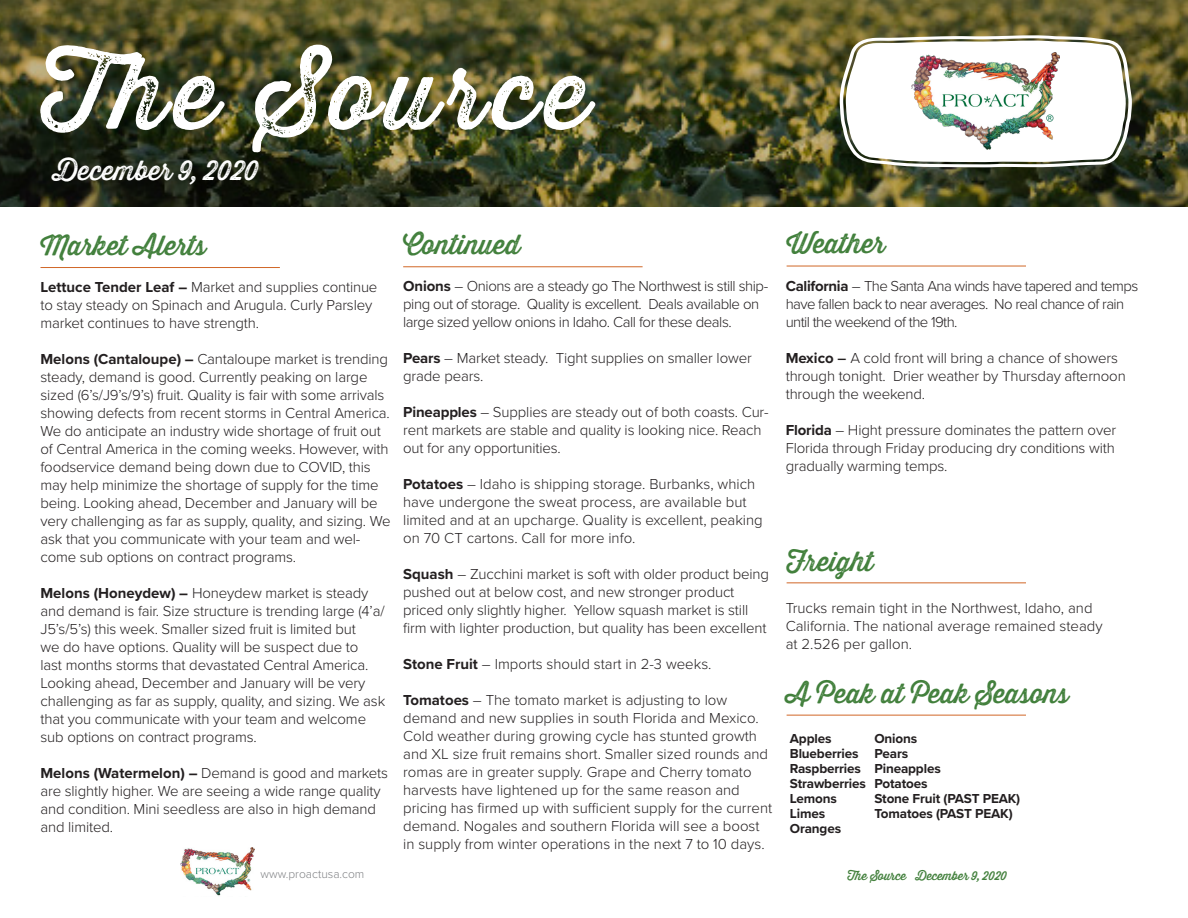
<style>
.page{position:relative;width:1188px;height:918px;background:#fff}
.page>*{position:absolute;margin:0;border:0;box-sizing:border-box;transform-origin:0 0}
.t1{font:99px "Thirsty Rough Reg Two";letter-spacing:.07em;color:#fff}
.t2{font:27px "Thirsty Rough Reg One";color:#42803c}
.t3{font:27px "Thirsty Rough Reg Two";color:#fff}
.t4{font:300 15px/18px "Proxima Nova";letter-spacing:-.01em;color:#231f20}
.t5{font:300 15px/18px "Proxima Nova";letter-spacing:-.03em;color:#231f20}
.t6{font:300 15px/18px "Proxima Nova";letter-spacing:-.04em;color:#231f20}
.t7{font:700 13.5px "Proxima Nova";letter-spacing:-.01em;color:#231f20}
.t8{font:12px "Thirsty Rough Reg One";color:#42803c}
.t9{font:300 12px "Proxima Nova";color:#808285}
.s1{font-weight:700}
.s2{font-weight:600}
</style>
<div class="page">
<img style="left:0;top:0;width:1188px;height:207px">
<svg style="left:840px;top:35px;width:292px;height:132px"></svg>
<img style="left:181px;top:847px;width:73px;height:49px">
<hr style="left:40px;top:267px;width:240px;height:1px;background:#d16727">
<img style="left:912px;top:52px;width:148px;height:99px">
<hr style="left:787px;top:582px;width:239px;height:1px;background:#d16727">
<hr style="left:787px;top:266px;width:239px;height:1px;background:#d16727">
<hr style="left:403px;top:266px;width:240px;height:1px;background:#d16727">
<hr style="left:787px;top:715px;width:239px;height:1px;background:#d16727">
<h1 class="t1" style="left:40px;top:20px;width:550px">The Source</h1>
<h2 class="t3" style="left:53px;top:151px;width:208px">December 9, 2020</h2>
<h2 class="t2" style="left:40px;top:226px;width:167px">Market Alerts</h2>
<p class="t4" style="left:40px;top:277px;width:338px"><span class="s1">Lettuce Tender Leaf –</span> Market and supplies continue to stay steady on Spinach and Arugula. Curly Parsley market continues to have strength.</p>
<p class="t4" style="left:40px;top:349px;width:352px"><span class="s1">Melons (Cantaloupe) –</span> Cantaloupe market is trending steady, demand is good. Currently peaking on large sized (6’s/J9’s/9’s) fruit. Quality is fair with some arrivals showing defects from recent storms in Central America.<br>We do anticipate an industry wide shortage of fruit out of Central America in the coming weeks. However, with foodservice demand being down due to COVID, this may help minimize the shortage of supply for the time being. Looking ahead, December and January will be very challenging as far as supply, quality, and sizing. We ask that you communicate with your team and wel&shy;come sub options on contract programs.</p>
<p class="t4" style="left:40px;top:583px;width:346px"><span class="s1">Melons (Honeydew) –</span> Honeydew market is steady and demand is fair. Size structure is trending large (4’a/ J5’s/5’s) this week. Smaller sized fruit is limited but<br>we do have options. Quality will be suspect due to<br>last months storms that devastated Central America.<br>Looking ahead, December and January will be very challenging as far as supply, quality, and sizing. We ask that you communicate with your team and welcome sub options on contract programs.</p>
<p class="t4" style="left:40px;top:763px;width:349px"><span class="s1">Melons (Watermelon) –</span> Demand is good and markets are slightly higher. We are seeing a wide range quality and condition. Mini seedless are also in high demand and limited.</p>
<h2 class="t2" style="left:403px;top:225px;width:119px">Continued</h2>
<h2 class="t2" style="left:787px;top:224px;width:100px">Weather</h2>
<p class="t5" style="left:403px;top:276px;width:366px"><span class="s1">Onions</span> – Onions are a steady go The Northwest is still ship&shy;ping out of storage. Quality is excellent. Deals available on large sized yellow onions in Idaho. Call for these deals.</p>
<p class="t4" style="left:403px;top:348px;width:350px"><span class="s1">Pears</span> – Market steady. Tight supplies on smaller lower grade pears.</p>
<p class="t4" style="left:403px;top:402px;width:367px"><span class="s1">Pineapples</span> – Supplies are steady out of both coasts. Cur&shy;rent markets are stable and quality is looking nice. Reach out for any opportunities.</p>
<p class="t4" style="left:403px;top:474px;width:361px"><span class="s1">Potatoes</span> – Idaho is shipping storage. Burbanks, which have undergone the sweat process, are available but limited and at an upcharge. Quality is excellent, peaking on 70 CT cartons. Call for more info.</p>
<p class="t4" style="left:403px;top:564px;width:367px"><span class="s1">Squash</span> – Zucchini market is soft with older product being pushed out at below cost, and new stronger product priced only slightly higher. Yellow squash market is still firm with lighter production, but quality has been excellent</p>
<p class="t4" style="left:403px;top:654px;width:310px"><span class="s1">Stone Fruit</span> – Imports should start in 2-3 weeks.</p>
<p class="t4" style="left:403px;top:690px;width:371px"><span class="s1">Tomatoes</span> – The tomato market is adjusting to low demand and new supplies in south Florida and Mexico.<br>Cold weather during growing cycle has stunted growth and XL size fruit remains short. Smaller sized rounds and romas are in greater supply. Grape and Cherry tomato harvests have lightened up for the same reason and pricing has firmed up with sufficient supply for the current demand. Nogales and southern Florida will see a boost in supply from winter operations in the next 7 to 10 days.</p>
<p class="t6" style="left:786px;top:276px;width:354px"><span class="s1">California</span> – The Santa Ana winds have tapered and temps have fallen back to near averages. No real chance of rain until the weekend of the 19th.</p>
<p class="t4" style="left:786px;top:348px;width:342px"><span class="s1">Mexico</span> <span class="s2">–</span> A cold front will bring a chance of showers through tonight. Drier weather by Thursday afternoon through the weekend.</p>
<p class="t4" style="left:786px;top:420px;width:332px;text-align:justify"><span class="s1">Florida</span> – Hight pressure dominates the pattern over Florida through Friday producing dry conditions with gradually warming temps.</p>
<h2 class="t2" style="left:787px;top:542px;width:88px">Freight</h2>
<p class="t4" style="left:786px;top:599px;width:319px">Trucks remain tight in the Northwest, Idaho, and<br>California. The national average remained steady at 2.526 per gallon.</p>
<h2 class="t2" style="left:787px;top:674px;width:284px">A Peak at Peak Seasons</h2>
<p class="t7" style="left:790px;top:728px;width:43px">Apples</p>
<p class="t7" style="left:790px;top:743px;width:70px">Blueberries</p>
<p class="t7" style="left:790px;top:758px;width:73px">Raspberries</p>
<p class="t7" style="left:790px;top:773px;width:78px">Strawberries</p>
<p class="t7" style="left:790px;top:788px;width:49px">Lemons</p>
<p class="t7" style="left:790px;top:803px;width:37px">Limes</p>
<p class="t7" style="left:790px;top:818px;width:53px">Oranges</p>
<p class="t7" style="left:874px;top:728px;width:44px">Onions</p>
<p class="t7" style="left:874px;top:743px;width:35px">Pears</p>
<p class="t7" style="left:874px;top:758px;width:68px">Pineapples</p>
<p class="t7" style="left:874px;top:773px;width:55px">Potatoes</p>
<p class="t7" style="left:874px;top:788px;width:147px">Stone Fruit (PAST PEAK)</p>
<p class="t7" style="left:874px;top:803px;width:140px">Tomatoes (PAST PEAK)</p>
<p class="t9" style="left:260px;top:865px;width:105px">www.proactusa.com</p>
<p class="t8" style="left:847px;top:867px;width:161px">The Source December 9, 2020</p>
</div>
